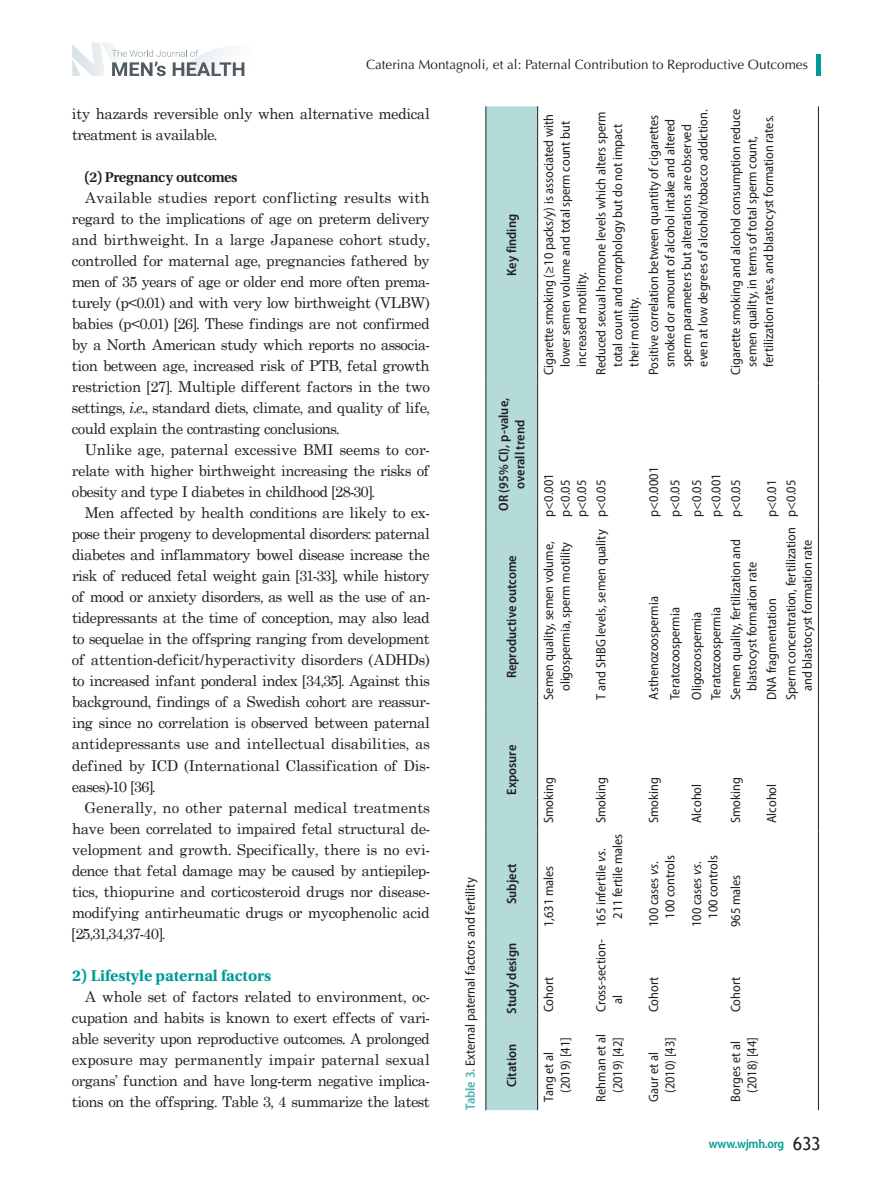
<style>
.page{position:relative;width:893px;height:1191px;background:#fff}
.page>*{position:absolute;margin:0;border:0;box-sizing:border-box;transform-origin:0 0}
.t1{font:700 16.5px "Utopia Std";letter-spacing:-.005em;color:#009c97}
.t2{font:15px/21px "Century Schoolbook";letter-spacing:-.03em;color:#231f20;text-align:justify}
.t3{font:600 15px "Utopia Std";letter-spacing:-.03em;color:#231f20}
.t4{font:semi-condensed 13.5px/16.5px "Myriad Pro";color:#231f20}
.t5{font:600 semi-condensed 13.5px/16.5px "Myriad Pro";color:#231f20;text-align:center}
.t6{font:13.5px "Optima LT Std";color:#231f20}
.t7{font:600 semi-condensed 12.75px "Myriad Pro";letter-spacing:-.025em;color:#009c97}
.s1{font-style:italic}
.s2{font-weight:600;color:#51b3b1}
.s3{font-style:italic;font-stretch:normal}
.s4{font-family:"Trebuchet MS";font-weight:400;font-stretch:normal;font-size:18px;color:#231f20}
</style>
<div class="page">
<div style="left:816px;top:54px;width:5px;height:21px;background:#009c97"></div>
<svg style="left:72px;top:43px;width:173px;height:33px"></svg>
<div style="left:486px;top:106px;width:51px;height:1004px;background:#b4dad9"></div>
<hr style="left:485px;top:1020px;width:1px;height:90px;background:#231f20">
<hr style="left:485px;top:935px;width:1px;height:85px;background:#231f20">
<hr style="left:485px;top:831px;width:1px;height:104px;background:#231f20">
<hr style="left:485px;top:708px;width:1px;height:123px;background:#231f20">
<hr style="left:485px;top:525px;width:1px;height:183px;background:#231f20">
<hr style="left:485px;top:383px;width:1px;height:142px;background:#231f20">
<hr style="left:485px;top:106px;width:1px;height:277px;background:#231f20">
<hr style="left:537px;top:1020px;width:1px;height:90px;background:#231f20">
<hr style="left:537px;top:935px;width:1px;height:85px;background:#231f20">
<hr style="left:537px;top:831px;width:1px;height:104px;background:#231f20">
<hr style="left:537px;top:708px;width:1px;height:123px;background:#231f20">
<hr style="left:537px;top:525px;width:1px;height:183px;background:#231f20">
<hr style="left:537px;top:383px;width:1px;height:142px;background:#231f20">
<hr style="left:537px;top:106px;width:1px;height:277px;background:#231f20">
<hr style="left:818px;top:525px;width:1px;height:183px;background:#231f20">
<hr style="left:818px;top:383px;width:1px;height:142px;background:#231f20">
<hr style="left:818px;top:1020px;width:1px;height:90px;background:#231f20">
<hr style="left:818px;top:935px;width:1px;height:85px;background:#231f20">
<hr style="left:818px;top:831px;width:1px;height:104px;background:#231f20">
<hr style="left:818px;top:106px;width:1px;height:277px;background:#231f20">
<hr style="left:818px;top:708px;width:1px;height:123px;background:#231f20">
<p class="t6" style="left:366px;top:57px;width:443px">Caterina Montagnoli, et al: Paternal Contribution to Reproductive Outcomes</p>
<p class="t2" style="left:72px;top:102px;width:359px">ity hazards reversible only when alternative medical treatment is available.</p>
<p class="t3" style="left:84px;top:168px;width:155px">(2) Pregnancy outcomes</p>
<p class="t2" style="left:72px;top:186px;width:360px;text-indent:14px">Available studies report conflicting results with regard to the implications of age on preterm delivery and birthweight. In a large Japanese cohort study, controlled for maternal age, pregnancies fathered by men of 35 years of age or older end more often prema&shy;turely (p&lt;0.01) and with very low birthweight (VLBW) babies (p&lt;0.01) [26]. These findings are not confirmed by a North American study which reports no associa&shy;tion between age, increased risk of PTB, fetal growth restriction [27]. Multiple different factors in the two settings, <span class="s1">i.e.</span>, standard diets, climate, and quality of life, could explain the contrasting conclusions.</p>
<p class="t2" style="left:72px;top:438px;width:360px;text-indent:13px">Unlike age, paternal excessive BMI seems to cor&shy;relate with higher birthweight increasing the risks of obesity and type I diabetes in childhood [28-30].</p>
<p class="t2" style="left:72px;top:501px;width:360px;text-indent:13px">Men affected by health conditions are likely to ex&shy;pose their progeny to developmental disorders: paternal diabetes and inflammatory bowel disease increase the risk of reduced fetal weight gain [31-33], while history of mood or anxiety disorders, as well as the use of an&shy;tidepressants at the time of conception, may also lead to sequelae in the offspring ranging from development of attention-deficit/hyperactivity disorders (ADHDs) to increased infant ponderal index [34,35]. Against this background, findings of a Swedish cohort are reassur&shy;ing since no correlation is observed between paternal antidepressants use and intellectual disabilities, as defined by ICD (International Classification of Dis&shy;eases)-10 [36].</p>
<p class="t2" style="left:71px;top:795px;width:361px;text-indent:14px">Generally, no other paternal medical treatments have been correlated to impaired fetal structural de&shy;velopment and growth. Specifically, there is no evi&shy;dence that fetal damage may be caused by antiepilep&shy;tics, thiopurine and corticosteroid drugs nor disease&shy;modifying antirheumatic drugs or mycophenolic acid [25,31,34,37-40].</p>
<p class="t1" style="left:72px;top:966px;width:200px">2) Lifestyle paternal factors</p>
<p class="t2" style="left:72px;top:984px;width:360px;text-indent:13px">A whole set of factors related to environment, oc&shy;cupation and habits is known to exert effects of vari&shy;able severity upon reproductive outcomes. A prolonged exposure may permanently impair paternal sexual organs’ function and have long-term negative implica&shy;tions on the offspring. Table 3, 4 summarize the latest</p>
<p class="t4" style="left:462px;top:1110px;width:234px;rotate:-90deg"><span class="s2">Table 3.</span> External paternal factors and fertility</p>
<p class="t5" style="left:503px;top:276px;width:63px;rotate:-90deg">Key finding</p>
<p class="t5" style="left:495px;top:511px;width:114px;rotate:-90deg">OR (95% CI), p-value, overall trend</p>
<p class="t5" style="left:503px;top:678px;width:125px;rotate:-90deg">Reproductive outcome</p>
<p class="t5" style="left:503px;top:795px;width:51px;rotate:-90deg">Exposure</p>
<p class="t5" style="left:503px;top:904px;width:42px;rotate:-90deg">Subject</p>
<p class="t5" style="left:503px;top:1013px;width:72px;rotate:-90deg">Study design</p>
<p class="t5" style="left:503px;top:1087px;width:45px;rotate:-90deg">Citation</p>
<p class="t4" style="left:645px;top:366px;width:259px;text-indent:-9px;rotate:-90deg">Positive correlation between quantity of cigarettes smoked or amount of alcohol intake and altered sperm parameters but alterations are observed even at low degrees of alcohol/tobacco addiction.</p>
<p class="t4" style="left:593px;top:366px;width:256px;text-indent:-9px;rotate:-90deg">Reduced sexual hormone levels which alters sperm total count and morphology but do not impact their motility.</p>
<p class="t4" style="left:540px;top:366px;width:254px;text-indent:-9px;rotate:-90deg">Cigarette smoking (≥10 packs/y) is associated with lower semen volume and total sperm count but increased motility.</p>
<p class="t4" style="left:727px;top:366px;width:260px;text-indent:-9px;rotate:-90deg">Cigarette smoking and alcohol consumption reduce semen quality, in terms of total sperm count, fertilization rates, and blastocyst formation rates.</p>
<p class="t4" style="left:540px;top:517px;width:45px;rotate:-90deg">p&lt;0.001 p&lt;0.05 p&lt;0.05</p>
<p class="t4" style="left:593px;top:699px;width:221px;rotate:-90deg">T and SHBG levels, semen quality p&lt;0.05</p>
<p class="t4" style="left:540px;top:699px;width:160px;text-align:center;rotate:-90deg">Semen quality, semen volume, oligospermia, sperm motility</p>
<p class="t4" style="left:645px;top:517px;width:51px;rotate:-90deg">p&lt;0.0001</p>
<p class="t4" style="left:645px;top:699px;width:105px;rotate:-90deg">Asthenozoospermia</p>
<p class="t4" style="left:666px;top:517px;width:39px;rotate:-90deg">p&lt;0.05</p>
<p class="t4" style="left:666px;top:699px;width:94px;rotate:-90deg">Teratozoospermia</p>
<p class="t4" style="left:708px;top:517px;width:45px;rotate:-90deg">p&lt;0.001</p>
<p class="t4" style="left:688px;top:517px;width:39px;rotate:-90deg">p&lt;0.05</p>
<p class="t4" style="left:727px;top:517px;width:39px;rotate:-90deg">p&lt;0.05</p>
<p class="t4" style="left:782px;top:517px;width:39px;rotate:-90deg">p&lt;0.05</p>
<p class="t4" style="left:763px;top:517px;width:39px;rotate:-90deg">p&lt;0.01</p>
<p class="t4" style="left:782px;top:699px;width:174px;text-align:center;rotate:-90deg">Sperm concentration, fertilization and blastocyst formation rate</p>
<p class="t4" style="left:727px;top:691px;width:154px;text-indent:-9px;rotate:-90deg">Semen quality, fertilization and blastocyst formation rate</p>
<p class="t4" style="left:763px;top:699px;width:103px;rotate:-90deg">DNA fragmentation</p>
<p class="t4" style="left:708px;top:699px;width:94px;rotate:-90deg">Teratozoospermia</p>
<p class="t4" style="left:688px;top:699px;width:90px;rotate:-90deg">Oligozoospermia</p>
<p class="t4" style="left:540px;top:823px;width:47px;rotate:-90deg">Smoking</p>
<p class="t4" style="left:540px;top:927px;width:63px;rotate:-90deg">1,631 males</p>
<p class="t4" style="left:540px;top:1012px;width:37px;rotate:-90deg">Cohort</p>
<p class="t4" style="left:540px;top:1093px;width:57px;text-indent:-9px;rotate:-90deg">Tang et al (2019) [41]</p>
<p class="t4" style="left:593px;top:823px;width:47px;rotate:-90deg">Smoking</p>
<p class="t4" style="left:593px;top:918px;width:87px;text-indent:-9px;rotate:-90deg">165 infertile <span class="s3">vs</span>.<br>211 fertile males</p>
<p class="t4" style="left:593px;top:1003px;width:66px;text-indent:-9px;rotate:-90deg">Cross-section&shy;al</p>
<p class="t4" style="left:593px;top:1101px;width:69px;text-align:center;rotate:-90deg">Rehman et al (2019) [42]</p>
<p class="t4" style="left:645px;top:823px;width:47px;rotate:-90deg">Smoking</p>
<p class="t4" style="left:645px;top:918px;width:65px;text-indent:-9px;rotate:-90deg">100 cases <span class="s3">vs</span>.<br>100 controls</p>
<p class="t4" style="left:688px;top:823px;width:41px;rotate:-90deg">Alcohol</p>
<p class="t4" style="left:727px;top:823px;width:47px;rotate:-90deg">Smoking</p>
<p class="t4" style="left:688px;top:918px;width:65px;text-indent:-9px;rotate:-90deg">100 cases <span class="s3">vs</span>.<br>100 controls</p>
<p class="t4" style="left:727px;top:927px;width:54px;rotate:-90deg">965 males</p>
<p class="t4" style="left:763px;top:823px;width:41px;rotate:-90deg">Alcohol</p>
<p class="t4" style="left:645px;top:1012px;width:37px;rotate:-90deg">Cohort</p>
<p class="t4" style="left:645px;top:1093px;width:57px;text-indent:-9px;rotate:-90deg">Gaur et al (2010) [43]</p>
<p class="t4" style="left:727px;top:1012px;width:37px;rotate:-90deg">Cohort</p>
<p class="t4" style="left:727px;top:1093px;width:57px;text-indent:-9px;rotate:-90deg">Borges et al (2018) [44]</p>
<p class="t7" style="left:709px;top:1135px;width:113px">www.wjmh.org <span class="s4">633</span></p>
</div>
